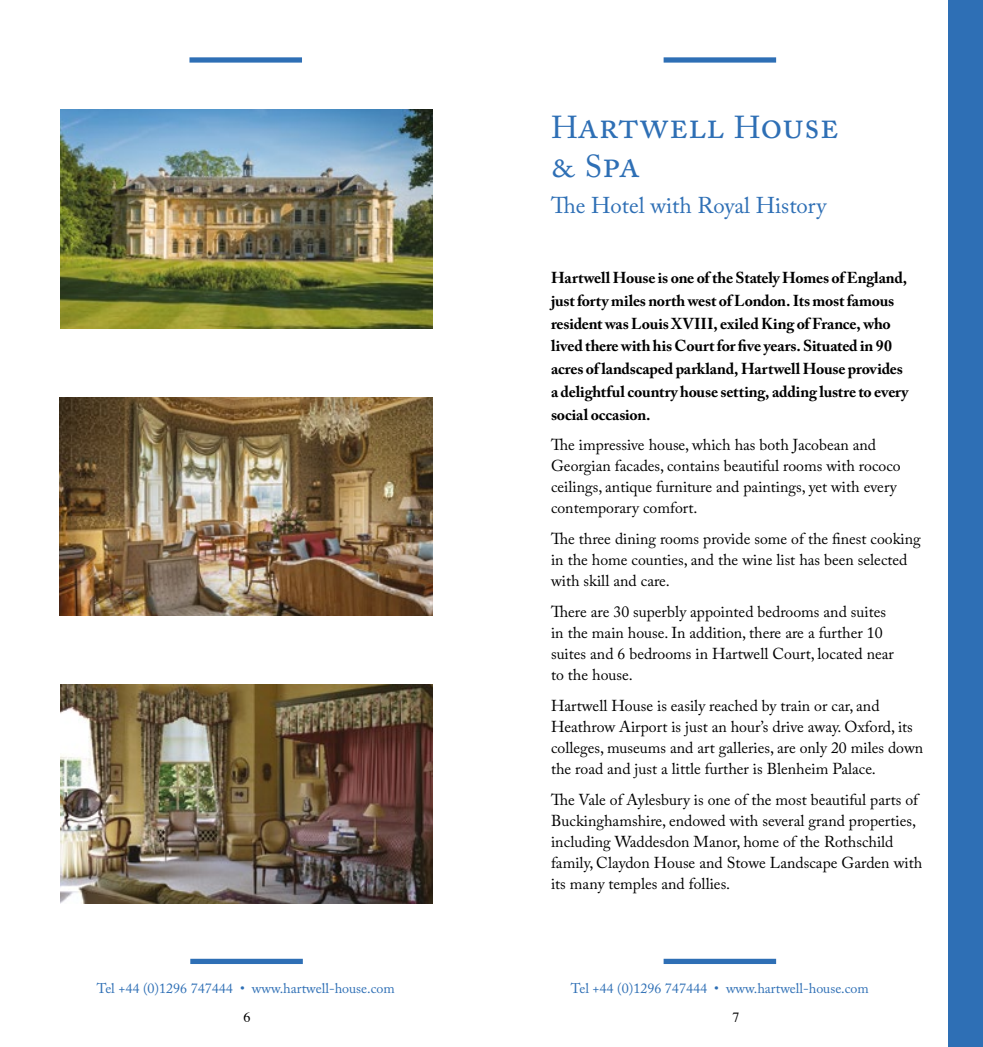
<style>
.page{position:relative;width:983px;height:1047px;background:#fff}
.page>*{position:absolute;margin:0;border:0;box-sizing:border-box;transform-origin:0 0}
.t1{font:38.5px/38.5px "Adobe Caslon Pro";color:#2e6fb5}
.t2{font:22.75px "Adobe Caslon Pro";color:#2e6fb5}
.t3{font:15.75px/21px "Adobe Caslon Pro";color:#000}
.t4{font:700 15.75px/22.8px "Adobe Caslon Pro";letter-spacing:-.01em;color:#000}
.t5{font:14px "Adobe Caslon Pro";color:#2e6fb5}
.t6{font:14px "Times";color:#000}
.s1{font-size:31.5px}
</style>
<div class="page">
<div style="left:663px;top:958px;width:113px;height:6px;background:#2e6fb5"></div>
<div style="left:190px;top:958px;width:113px;height:6px;background:#2e6fb5"></div>
<div style="left:663px;top:57px;width:113px;height:6px;background:#2e6fb5"></div>
<div style="left:189px;top:57px;width:113px;height:6px;background:#2e6fb5"></div>
<div style="left:947px;top:0;width:35px;height:1047px;background:#2e6fb5"></div>
<img style="left:60px;top:110px;width:372px;height:218px">
<img style="left:59px;top:397px;width:373px;height:219px">
<img style="left:60px;top:685px;width:372px;height:218px">
<h1 class="t1" style="left:551px;top:106px;width:289px"><span class="s1">H</span>artwell <span class="s1">H</span>ouse &amp; <span class="s1">S</span>pa</h1>
<h2 class="t2" style="left:551px;top:191px;width:277px">The Hotel with Royal History</h2>
<p class="t4" style="left:551px;top:266px;width:359px">Hartwell House is one of the Stately Homes of England, just forty miles north west of London. Its most famous resident was Louis XVIII, exiled King of France, who lived there with his Court for five years. Situated in 90 acres of landscaped parkland, Hartwell House provides a delightful country house setting, adding lustre to every social occasion.</p>
<p class="t3" style="left:551px;top:434px;width:351px">The impressive house, which has both Jacobean and Georgian facades, contains beautiful rooms with rococo ceilings, antique furniture and paintings, yet with every contemporary comfort.</p>
<p class="t3" style="left:551px;top:528px;width:371px">The three dining rooms provide some of the finest cooking in the home counties, and the wine list has been selected with skill and care.</p>
<p class="t3" style="left:551px;top:601px;width:344px">There are 30 superbly appointed bedrooms and suites in the main house. In addition, there are a further 10 suites and 6 bedrooms in Hartwell Court, located near to the house.</p>
<p class="t3" style="left:551px;top:695px;width:373px">Hartwell House is easily reached by train or car, and Heathrow Airport is just an hour’s drive away. Oxford, its colleges, museums and art galleries, are only 20 miles down the road and just a little further is Blenheim Palace.</p>
<p class="t3" style="left:551px;top:789px;width:372px">The Vale of Aylesbury is one of the most beautiful parts of Buckinghamshire, endowed with several grand properties, including Waddesdon Manor, home of the Rothschild family, Claydon House and Stowe Landscape Garden with its many temples and follies.</p>
<p class="t5" style="left:97px;top:979px;width:299px">Tel +44 (0)1296 747444 • www.hartwell-house.com</p>
<p class="t5" style="left:571px;top:979px;width:299px">Tel +44 (0)1296 747444 • www.hartwell-house.com</p>
<p class="t6" style="left:243px;top:1004px;width:8px">6</p>
<p class="t6" style="left:732px;top:1004px;width:8px">7</p>
</div>
